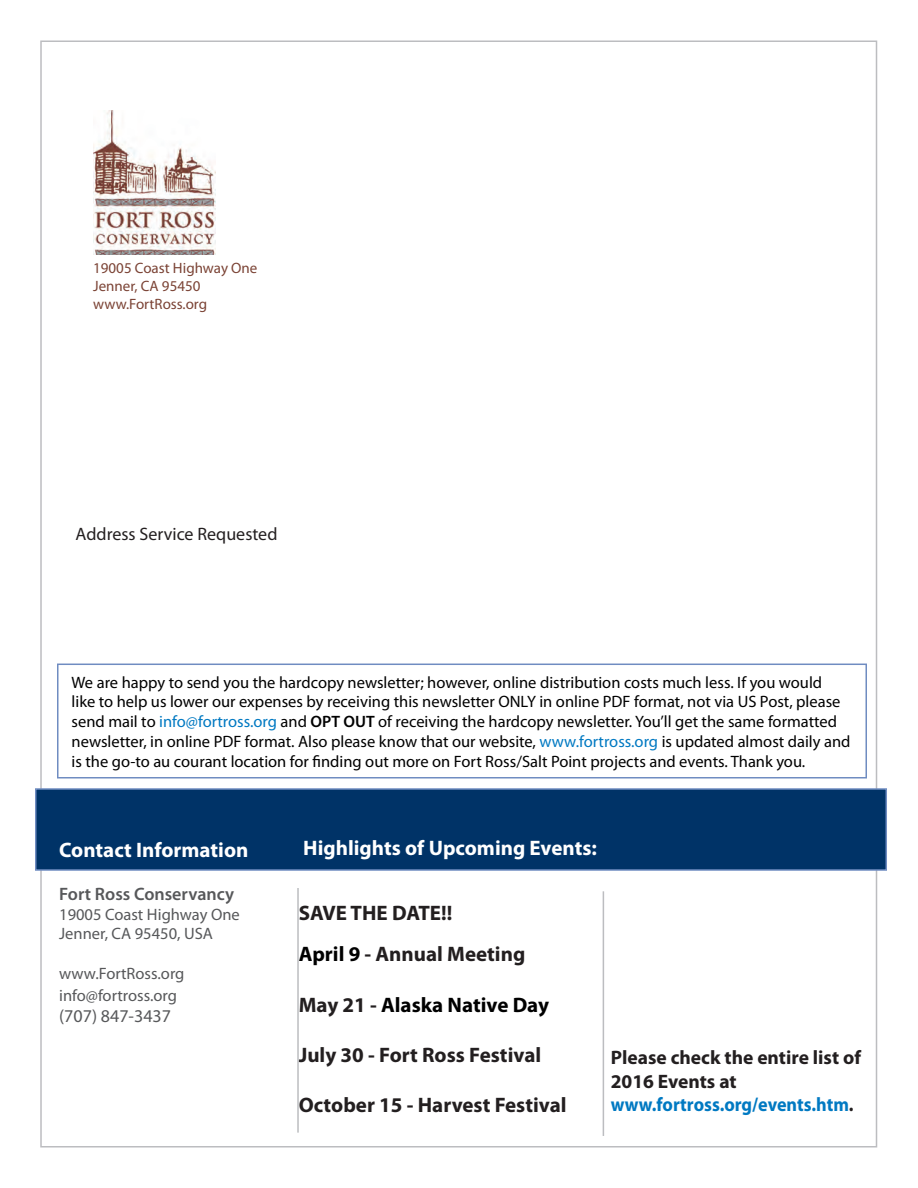
<style>
.page{position:relative;width:918px;height:1188px;background:#fff}
.page>*{position:absolute;margin:0;border:0;box-sizing:border-box;transform-origin:0 0}
.t1{font:700 21px/41.7px "Myriad Pro";color:#231f20}
.t2{font:700 21px "Myriad Pro";color:#fff}
.t3{font:700 21px "Myriad Pro";color:#000}
.t4{font:700 19.5px/23.4px "Myriad Pro";color:#231f20}
.t5{font:18px "Myriad Pro";color:#231f20}
.t6{font:600 18px "Myriad Pro";color:#57585a}
.t7{font:18px "Myriad Pro";color:#57585a}
.t8{font:16.5px/19.8px "Myriad Pro";color:#000}
.t9{font:16.5px/19.8px "Myriad Pro";color:#57585a}
.t10{font:15px/18px "Myriad Pro";color:#7b4335}
.s1{color:#0079c2}
.s2{font-weight:600}
.s3{color:#000}
.s4{color:#231f20}
</style>
<div class="page">
<img style="left:93px;top:111px;width:122px;height:143px">
<div style="left:35px;top:788px;width:852px;height:83px;background:#003367;border:2px solid #6f8cc1"></div>
<hr style="left:297px;top:888px;width:2px;height:245px;background:#bcbdc0">
<hr style="left:603px;top:891px;width:1px;height:245px;background:#bcbdc0">
<div style="left:57px;top:664px;width:810px;height:114px;border:2px solid #6f8cc1"></div>
<p class="t10" style="left:93px;top:259px;width:166px">19005 Coast Highway One<br>Jenner, CA 95450 www.FortRoss.org</p>
<p class="t5" style="left:76px;top:522px;width:203px">Address Service Requested</p>
<p class="t8" style="left:72px;top:672px;width:780px">We are happy to send you the hardcopy newsletter; however, online distribution costs much less. If you would<br>like to help us lower our expenses by receiving this newsletter ONLY in online PDF format, not via US Post, please send mail to <span class="s1">info@fortross.org</span> and <span class="s2">OPT OUT</span> of receiving the hardcopy newsletter. You’ll get the same formatted newsletter, in online PDF format. Also please know that our website, <span class="s1">www.fortross.org</span> is updated almost daily and is the go-to au courant location for finding out more on Fort Ross/Salt Point projects and events. Thank you.</p>
<p class="t2" style="left:59px;top:836px;width:191px">Contact Information</p>
<p class="t2" style="left:303px;top:834px;width:295px">Highlights of Upcoming Events:</p>
<p class="t6" style="left:59px;top:882px;width:177px">Fort Ross Conservancy</p>
<p class="t9" style="left:59px;top:904px;width:182px">19005 Coast Highway One<br>Jenner, CA 95450, USA</p>
<p class="t9" style="left:59px;top:962px;width:127px;line-height:21.6px">www.FortRoss.org info@fortross.org</p>
<p class="t7" style="left:59px;top:1005px;width:113px">(707) 847-3437</p>
<p class="t1" style="left:299px;top:891px;width:228px">SAVE THE DATE!!<br><span class="s3">April 9</span> - Annual Meeting</p>
<p class="t3" style="left:299px;top:991px;width:252px"><span class="s4">May 21 -</span> Alaska Native Day</p>
<p class="t1" style="left:299px;top:1033px;width:244px">July 30 - Fort Ross Festival</p>
<p class="t1" style="left:299px;top:1084px;width:269px">October 15 - Harvest Festival</p>
<p class="t4" style="left:611px;top:1045px;width:252px">Please check the entire list of<br>2016 Events at <span class="s1">www.fortross.org/events.htm</span>.</p>
</div>
